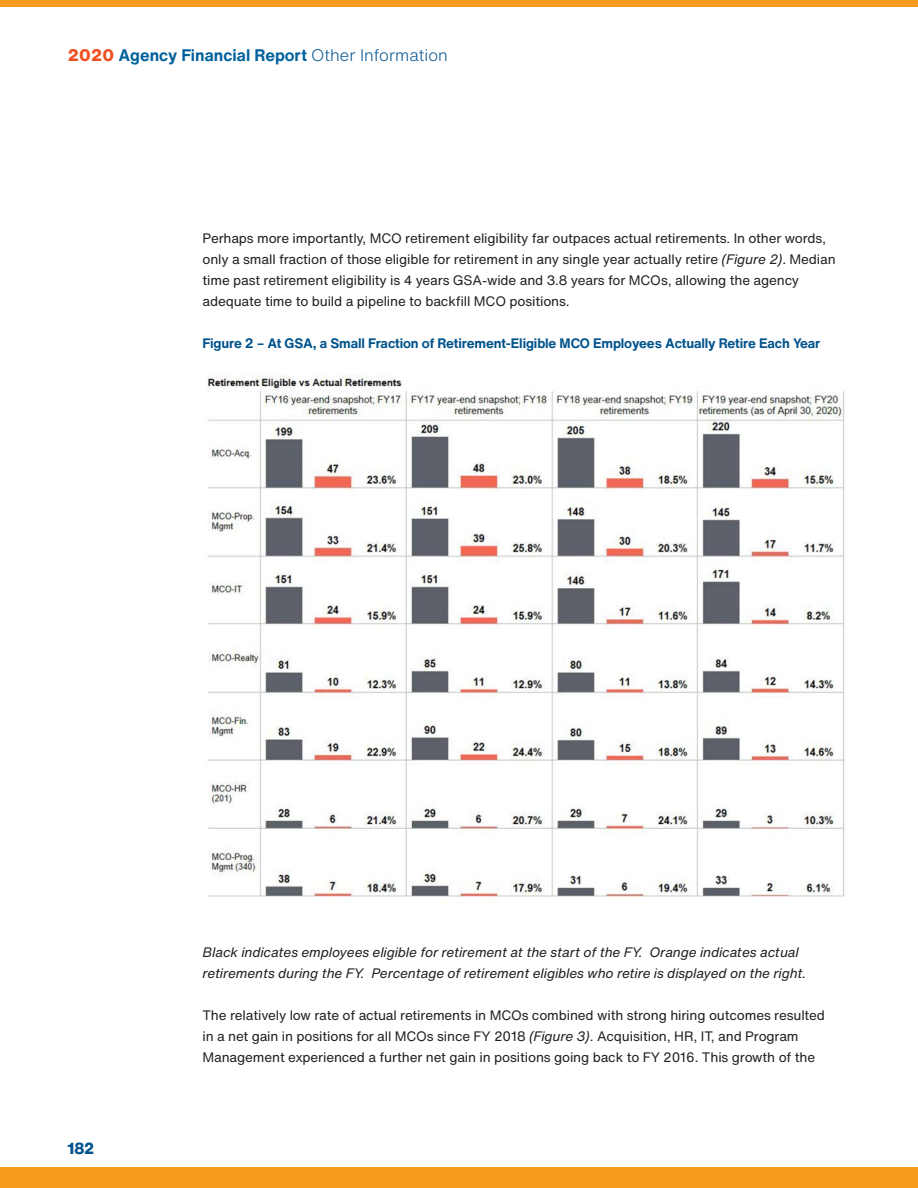
<style>
.page{position:relative;width:918px;height:1188px;background:#fff}
.page>*{position:absolute;margin:0;border:0;box-sizing:border-box;transform-origin:0 0}
.t1{font:700 16.5px "Helvetica Now Text";color:#00619c}
.t2{font:800 15.75px "Helvetica Now Text";color:#00538d;scale:.95 1}
.Text_2020{font:13.5px/21px "Helvetica Now Text";letter-spacing:-.01em;color:#231f20}
.Text_2020-2{font:italic 13.5px/21px "Helvetica Now Text";letter-spacing:-.01em;color:#231f20}
.Text_2020-3{font:700 13.5px "Helvetica Now Text";letter-spacing:-.01em;color:#00538d}
.s1{font-weight:800;color:#f15122}
.s2{font-weight:300;color:#00538d}
.s3{font-style:italic}
</style>
<div class="page">
<div style="left:0;top:0;width:918px;height:7px;background:#f89c20"></div>
<div style="left:0;top:1168px;width:918px;height:20px;background:#f89c20"></div>
<img style="left:207px;top:374px;width:638px;height:524px">
<p class="t1" style="left:68px;top:43px;width:382px"><span class="s1">2020</span> Agency Financial Report <span class="s2">Other Information</span></p>
<p class="Text_2020" style="left:202px;top:227px;width:635px">Perhaps more importantly, MCO retirement eligibility far outpaces actual retirements. In other words, only a small fraction of those eligible for retirement in any single year actually retire <span class="s3">(Figure 2)</span>. Median time past retirement eligibility is 4 years GSA-wide and 3.8 years for MCOs, allowing the agency adequate time to build a pipeline to backfill MCO positions.</p>
<p class="Text_2020-3" style="left:202px;top:333px;width:619px">Figure 2 – At GSA, a Small Fraction of Retirement-Eligible MCO Employees Actually Retire Each Year</p>
<p class="t2" style="left:68px;top:1137px;width:30px">182</p>
<p class="Text_2020-2" style="left:202px;top:941px;width:605px">Black indicates employees eligible for retirement at the start of the FY. Orange indicates actual retirements during the FY. Percentage of retirement eligibles who retire is displayed on the right.</p>
<p class="Text_2020" style="left:202px;top:1004px;width:624px">The relatively low rate of actual retirements in MCOs combined with strong hiring outcomes resulted in a net gain in positions for all MCOs since FY 2018 <span class="s3">(Figure 3)</span>. Acquisition, HR, IT, and Program<br>Management experienced a further net gain in positions going back to FY 2016. This growth of the</p>
</div>
